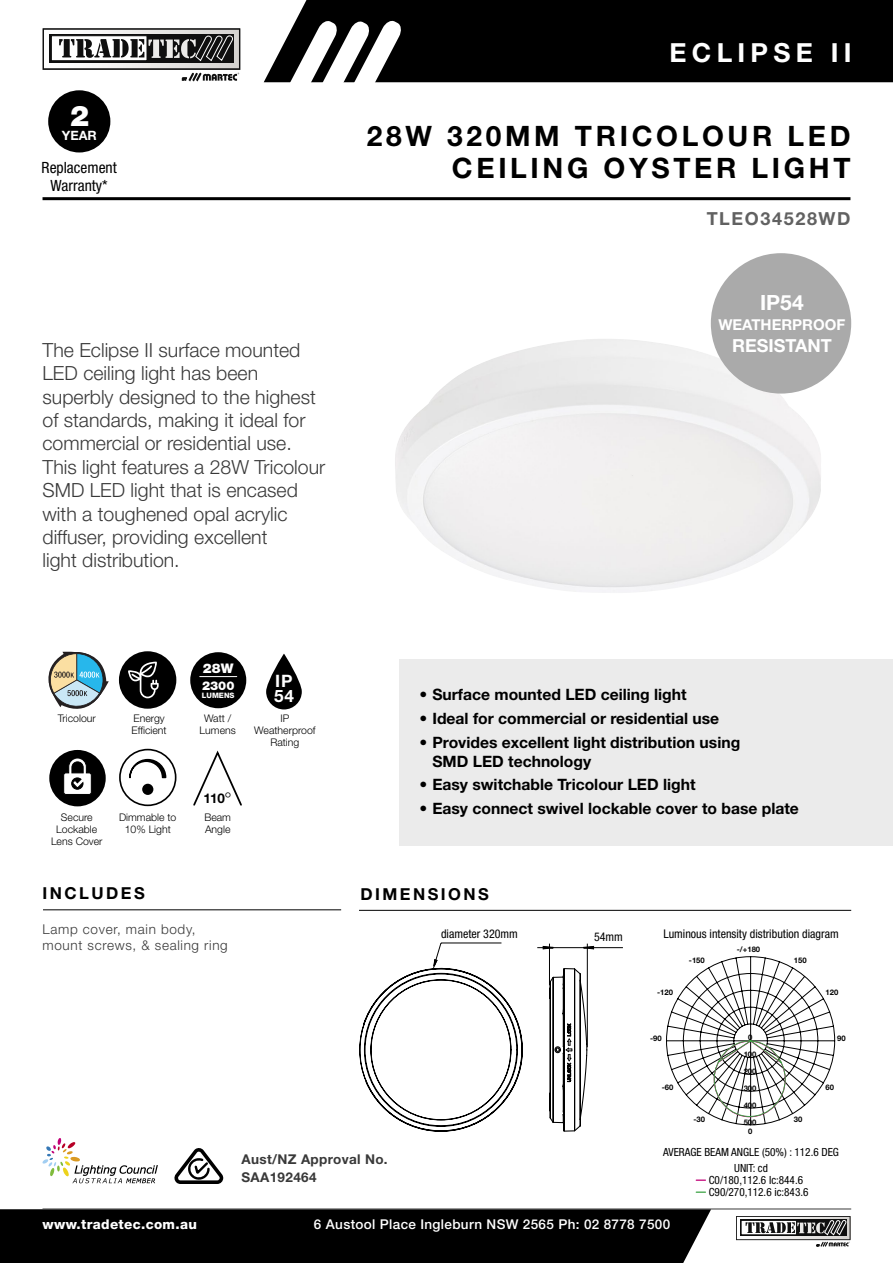
<style>
.page{position:relative;width:893px;height:1263px;background:#fff}
.page>*{position:absolute;margin:0;border:0;box-sizing:border-box;transform-origin:0 0}
.t1{font:900 28.5px "Helvetica Neue LT Std";color:#fff}
.t2{font:700 28.2px/31.8px "Helvetica Neue LT Std";letter-spacing:.13em;color:#000;text-align:right}
.t3{font:700 26.25px "Helvetica Neue LT Std";letter-spacing:.2em;color:#fff}
.t4{font:700 21px "Helvetica Neue LT Std";color:#fff}
.t5{font:300 19.5px/23.4px "Helvetica Neue LT Std";color:#393939}
.t6{font:700 18px "Helvetica Neue LT Std";letter-spacing:.09em;color:#616161}
.t7{font:700 18px "Helvetica Neue LT Std";color:#fff}
.t8{font:700 17.1px "Helvetica Neue";color:#fff}
.t9{font:700 16.5px "Helvetica Neue LT Std";letter-spacing:.15em;color:#000}
.t10{font:700 15.6px/18.8px "Helvetica Neue LT Std";color:#000}
.t11{font:condensed 15.45px/17.7px "Helvetica Neue";color:#000;text-align:center}
.t12{font:700 15px "Helvetica Neue LT Std";color:#fff}
.t13{font:300 13.5px/16.2px "Helvetica Neue LT Std";letter-spacing:.05em;color:#393939}
.t14{font:500 13.5px "Helvetica Neue LT Std";letter-spacing:.025em;color:#fff}
.t15{font:700 13.5px/18.6px "Helvetica Neue LT Std";letter-spacing:.025em;color:#393939}
.t16{font:800 13.5px "Helvetica Neue LT Std";letter-spacing:.025em;color:#fff}
.t17{font:700 13.35px "Helvetica Neue";color:#000}
.t18{font:900 13.2px "Helvetica Neue";color:#fff}
.t19{font:700 12.9px "Helvetica Neue";color:#fff}
.t20{font:900 12.15px "Helvetica Neue";color:#fff}
.t21{font:condensed 12px "Helvetica Neue";color:#000}
.t22{font:condensed 11.25px/16.2px "Helvetica Neue";color:#000;text-align:center}
.t23{font:300 10.5px/12px "Helvetica Neue LT Std";color:#000;text-align:center}
.t24{font:700 7.65px/16.8px "Helvetica Neue";color:#000;text-align:center}
.t25{font:800 7.5px "Helvetica Neue";color:#fff}
.s1{font-weight:300;font-size:17.85px}
</style>
<div class="page">
<div style="left:264px;top:0;width:629px;height:82px;background:#000"></div>
<svg style="left:290px;top:20px;width:112px;height:63px"></svg>
<div style="left:0;top:1209px;width:711px;height:54px;background:#000"></div>
<hr style="left:43px;top:1208px;width:808px;height:1px;background:#393939">
<svg style="left:43px;top:28px;width:197px;height:54px"></svg>
<svg style="left:736px;top:1216px;width:114px;height:31px"></svg>
<svg style="left:42px;top:1138px;width:116px;height:45px"></svg>
<svg style="left:174px;top:1148px;width:49px;height:36px"></svg>
<hr style="left:43px;top:197px;width:807px;height:3px;background:#000">
<hr style="left:359px;top:910px;width:492px;height:1px;background:#000">
<hr style="left:43px;top:909px;width:298px;height:1px;background:#000">
<div style="left:400px;top:660px;width:493px;height:186px;background:#ebebeb"></div>
<div style="left:48px;top:90px;width:62px;height:62px;background:#000;border-radius:50%"></div>
<div style="left:119px;top:749px;width:57px;height:57px;border:2px solid #000;border-radius:50%"></div>
<svg style="left:128px;top:758px;width:39px;height:21px"></svg>
<div style="left:142px;top:784px;width:11px;height:11px;background:#000;border-radius:50%"></div>
<div style="left:119px;top:651px;width:57px;height:58px;background:#000;border-radius:50%"></div>
<svg style="left:128px;top:662px;width:31px;height:36px"></svg>
<svg style="left:48px;top:651px;width:61px;height:58px"></svg>
<div style="left:190px;top:652px;width:56px;height:56px;background:#000;border-radius:50%"></div>
<hr style="left:200px;top:676px;width:37px;height:1px;background:#fff">
<svg style="left:193px;top:750px;width:49px;height:56px"></svg>
<div style="left:49px;top:750px;width:57px;height:56px;background:#000;border-radius:50%"></div>
<svg style="left:63px;top:758px;width:29px;height:36px"></svg>
<svg style="left:266px;top:654px;width:36px;height:55px;fill:#000"></svg>
<div style="left:711px;top:253px;width:140px;height:141px;background:#aaa;border-radius:50%"></div>
<svg style="left:359px;top:942px;width:264px;height:190px"></svg>
<svg style="left:666px;top:956px;width:169px;height:169px"></svg>
<svg style="left:696px;top:1179px;width:9px;height:2px"></svg>
<svg style="left:696px;top:1191px;width:9px;height:2px"></svg>
<h1 class="t1" style="left:70px;top:99px;width:20px">2</h1>
<p class="t19" style="left:62px;top:127px;width:36px">YEAR</p>
<p class="t11" style="left:42px;top:158px;width:77px">Replacement<br>Warranty*</p>
<p class="t5" style="left:43px;top:338px;width:284px">The Eclipse II surface mounted<br>LED ceiling light has been superbly designed to the highest of standards, making it ideal for commercial or residential use.<br>This light features a 28W Tricolour<br>SMD LED light that is encased with a toughened opal acrylic diffuser, providing excellent<br>light distribution.</p>
<h3 class="t3" style="left:670px;top:37px;width:183px">ECLIPSE II</h3>
<h2 class="t2" style="left:367px;top:119px;width:485px">28W 320MM TRICOLOUR LED<br>CEILING OYSTER LIGHT</h2>
<p class="t6" style="left:707px;top:207px;width:145px">TLEO34528WD</p>
<p class="t4" style="left:760px;top:290px;width:45px">IP54</p>
<p class="t12" style="left:718px;top:315px;width:128px">WEATHERPROOF</p>
<p class="t7" style="left:732px;top:334px;width:101px">RESISTANT</p>
<p class="t23" style="left:58px;top:712px;width:40px">Tricolour</p>
<p class="t18" style="left:203px;top:660px;width:32px">28W</p>
<p class="t20" style="left:202px;top:678px;width:34px">2300</p>
<p class="t25" style="left:202px;top:690px;width:34px">LUMENS</p>
<p class="t23" style="left:132px;top:712px;width:37px;text-align:left">Energy<br>Efficient</p>
<p class="t23" style="left:200px;top:712px;width:38px">Watt /<br>Lumens</p>
<p class="t23" style="left:51px;top:811px;width:53px">Secure<br>Lockable<br>Lens Cover</p>
<p class="t23" style="left:119px;top:811px;width:59px">Dimmable to<br>10% Light</p>
<p class="t17" style="left:203px;top:790px;width:30px">110<span class="s1">°</span></p>
<p class="t23" style="left:204px;top:811px;width:28px;text-align:left">Beam<br>Angle</p>
<p class="t9" style="left:43px;top:883px;width:104px">INCLUDES</p>
<p class="t13" style="left:43px;top:920px;width:187px">Lamp cover, main body, mount screws, &amp; sealing ring</p>
<p class="t8" style="left:275px;top:670px;width:19px">IP</p>
<p class="t8" style="left:274px;top:685px;width:21px">54</p>
<p class="t23" style="left:254px;top:712px;width:63px">IP<br>Weatherproof<br>Rating</p>
<p class="t10" style="left:420px;top:685px;width:268px">• Surface mounted LED ceiling light</p>
<p class="t10" style="left:420px;top:709px;width:301px">• Ideal for commercial or residential use</p>
<p class="t10" style="left:432px;top:732px;width:309px;text-indent:-13px">• Provides excellent light distribution using<br>SMD LED technology</p>
<p class="t10" style="left:420px;top:775px;width:277px">• Easy switchable Tricolour LED light</p>
<p class="t10" style="left:420px;top:799px;width:381px">• Easy connect swivel lockable cover to base plate</p>
<p class="t9" style="left:360px;top:884px;width:130px">DIMENSIONS</p>
<p class="t21" style="left:441px;top:927px;width:78px">diameter 320mm</p>
<p class="t21" style="left:594px;top:930px;width:30px">54mm</p>
<p class="t21" style="left:663px;top:927px;width:177px">Luminous intensity distribution diagram</p>
<p class="t24" style="left:689px;top:952px;width:17px">-150</p>
<p class="t24" style="left:737px;top:940px;width:25px">-/+180</p>
<p class="t24" style="left:794px;top:952px;width:14px">150</p>
<p class="t15" style="left:242px;top:1149px;width:148px">Aust/NZ Approval No.<br>SAA192464</p>
<p class="t24" style="left:657px;top:984px;width:17px">-120</p>
<p class="t24" style="left:650px;top:1029px;width:13px">-90</p>
<p class="t24" style="left:826px;top:984px;width:14px">120</p>
<p class="t24" style="left:744px;top:1029px;width:14px">0<br>100<br>200<br>300<br>400<br>500</p>
<p class="t22" style="left:663px;top:1143px;width:177px">AVERAGE BEAM ANGLE (50%) : 112.6 DEG<br>UNIT: cd</p>
<p class="t22" style="left:709px;top:1174px;width:101px;line-height:12px;text-align:left">C0/180,112.6 Ic:844.6<br>C90/270,112.6 ic:843.6</p>
<p class="t24" style="left:837px;top:1029px;width:10px">90</p>
<p class="t24" style="left:662px;top:1079px;width:13px">-60</p>
<p class="t24" style="left:826px;top:1079px;width:10px">60</p>
<p class="t24" style="left:693px;top:1111px;width:13px">-30</p>
<p class="t24" style="left:794px;top:1111px;width:10px">30</p>
<p class="t24" style="left:748px;top:1122px;width:6px">0</p>
<p class="t16" style="left:43px;top:1216px;width:156px">www.tradetec.com.au</p>
<p class="t14" style="left:314px;top:1216px;width:358px">6 Austool Place Ingleburn NSW 2565 Ph: 02 8778 7500</p>
</div>
